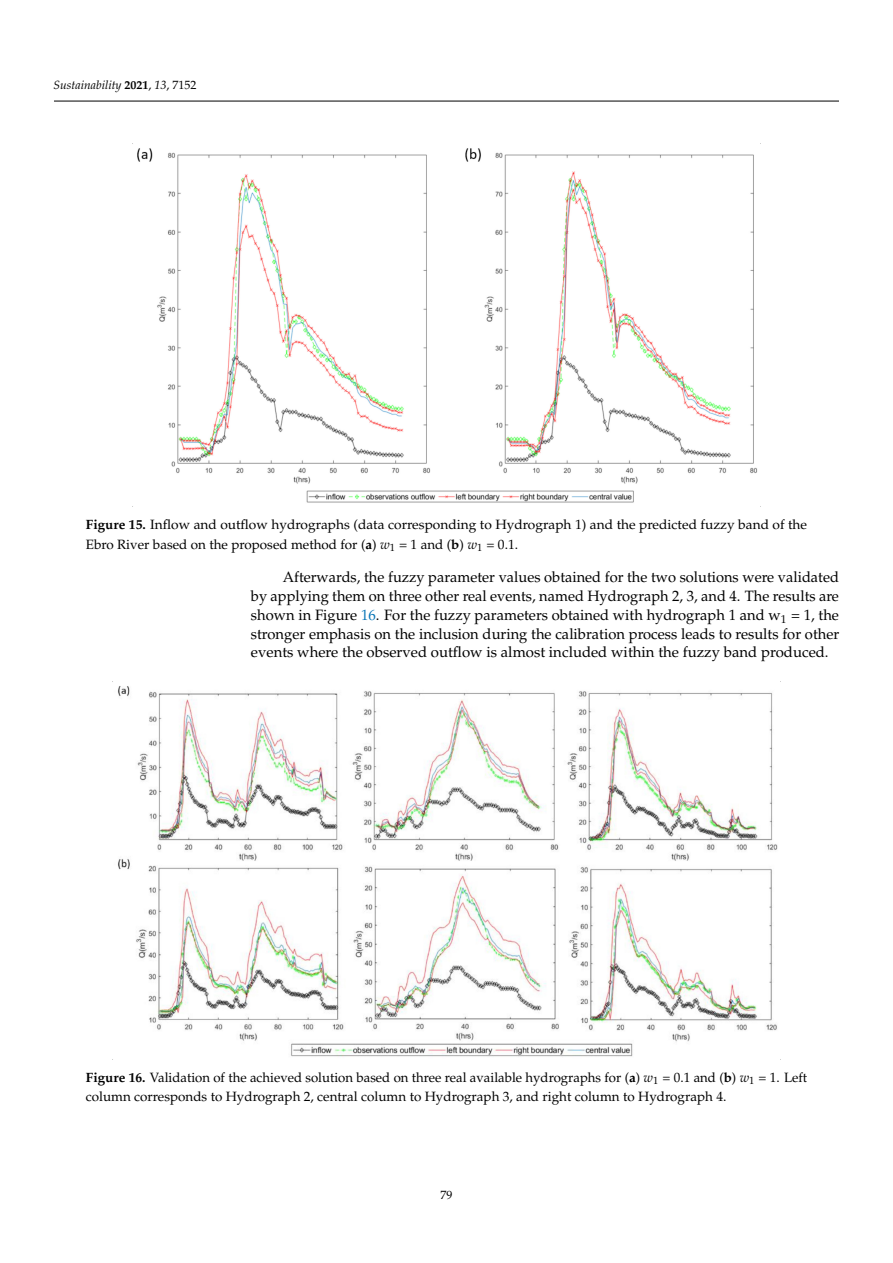
<style>
.page{position:relative;width:893px;height:1263px;background:#fff}
.page>*{position:absolute;margin:0;border:0;box-sizing:border-box;transform-origin:0 0}
.t1{font:15px/18.9px "URW Palladio L Roma";color:#000;text-align:justify}
.t2{font:13.5px/19.2px "URW Palladio L Roma";color:#000}
.t3{font:italic 12px "URW Palladio L";color:#000}
.t4{font:12px "URW Palladio L Roma";color:#000}
.s1{font-weight:700;font-style:normal}
.s2{font-family:"URW Palladio L Roma";font-style:normal}
.s3{font-family:"URW Palladio L";font-weight:700}
.s4{font-family:"URW Palladio L";font-style:italic}
.s5{color:#0875b7}
</style>
<div class="page">
<hr style="left:54px;top:101px;width:785px;height:1px;background:#000">
<img style="left:137px;top:148px;width:621px;height:355px">
<img style="left:118px;top:686px;width:660px;height:371px">
<p class="t3" style="left:54px;top:81px;width:144px">Sustainability <span class="s1">2021</span><span class="s2">,</span> 13<span class="s2">, 7152</span></p>
<p class="t2" style="left:86px;top:515px;width:723px"><span class="s3">Figure 15.</span> Inflow and outflow hydrographs (data corresponding to Hydrograph 1) and the predicted fuzzy band of the<br>Ebro River based on the proposed method for (<span class="s3">a</span>) <span class="s4">w</span><sub>1</sub> = 1 and (<span class="s3">b</span>) <span class="s4">w</span><sub>1</sub> = 0.1.</p>
<p class="t1" style="left:251px;top:568px;width:590px;text-indent:32px">Afterwards, the fuzzy parameter values obtained for the two solutions were validated by applying them on three other real events, named Hydrograph 2, 3, and 4. The results are shown in Figure <span class="s5">16</span>. For the fuzzy parameters obtained with hydrograph 1 and w<sub>1</sub> = 1, the stronger emphasis on the inclusion during the calibration process leads to results for other events where the observed outflow is almost included within the fuzzy band produced.</p>
<p class="t2" style="left:86px;top:1068px;width:723px"><span class="s3">Figure 16.</span> Validation of the achieved solution based on three real available hydrographs for (<span class="s3">a</span>) <span class="s4">w</span><sub>1</sub> = 0.1 and (<span class="s3">b</span>) <span class="s4">w</span><sub>1</sub> = 1. Left column corresponds to Hydrograph 2, central column to Hydrograph 3, and right column to Hydrograph 4.</p>
<p class="t4" style="left:440px;top:1188px;width:13px">79</p>
</div>
